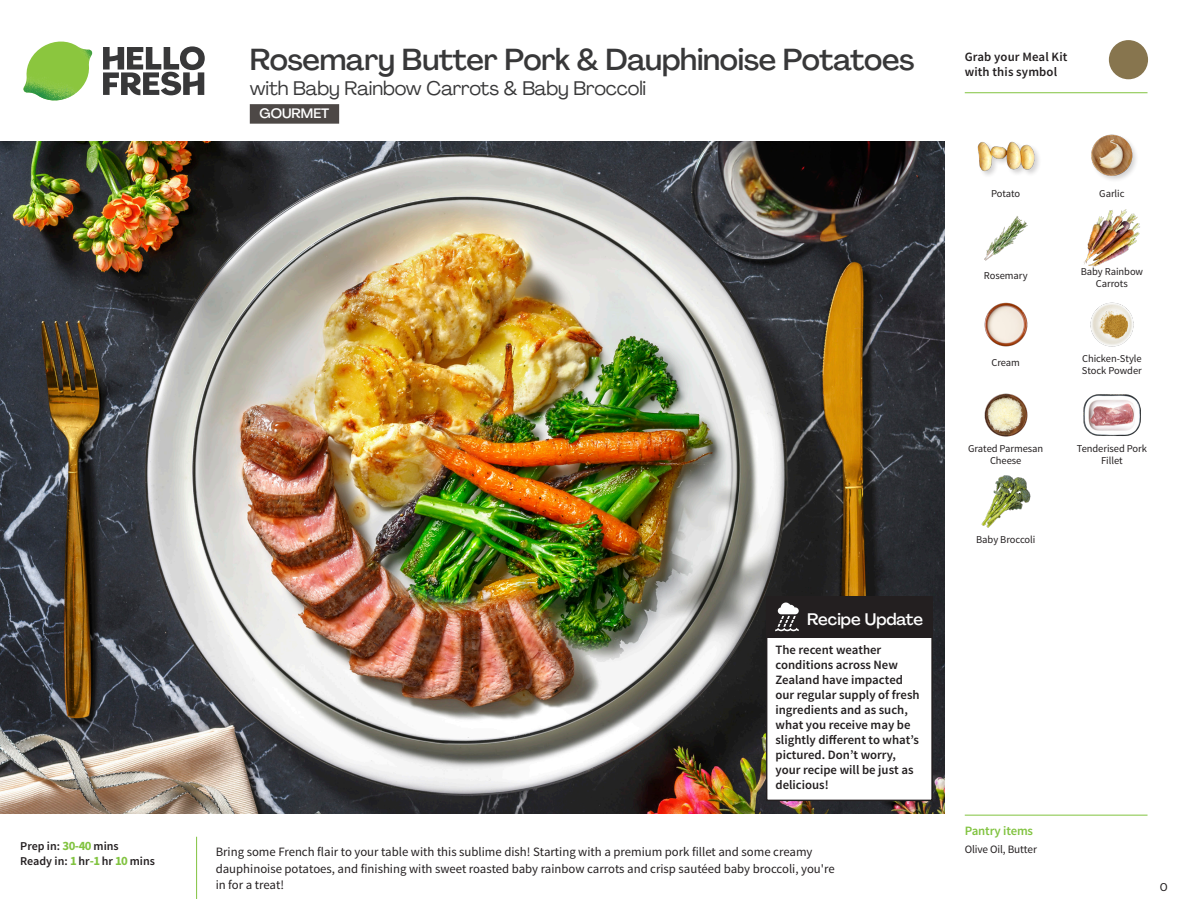
<style>
.page{position:relative;width:1188px;height:918px;background:#fff}
.page>*{position:absolute;margin:0;border:0;box-sizing:border-box;transform-origin:0 0}
._15_Titel_UK{font:500 30px "Agrandir";letter-spacing:-.01em;color:#383839}
._15_Titel_UK-2{font:19.5px "Agrandir";letter-spacing:-.01em;color:#383839}
.Steps_Text_AU{font:500 16.5px "Agrandir";color:#fff}
.t1{font:500 13.5px "Agrandir";color:#fff}
.Steps_Text_AU-2{font:600 12.75px/15px "Source Sans Pro";color:#231f20}
.Step_6_Text_AU{font:12.75px/16.5px "Source Sans Pro";color:#231f20}
._04_Headers_Front{font:600 12.75px "Source Sans Pro";letter-spacing:-.01em;color:#81c340}
._04_Intro{font:600 12px "Source Sans Pro";color:#231f20}
.t2{font:12px "Source Sans Pro";color:#231f20}
._05_Pantry{font:11.25px "Source Sans Pro";letter-spacing:-.01em;color:#231f20}
._18_FRONT_ingredient{font:10.5px/12px "Source Sans Pro";letter-spacing:-.005em;color:#231f20;text-align:center}
.s1{font-weight:700;font-size:12.75px;color:#81c340}
</style>
<div class="page">
<svg style="left:103px;top:46px;width:102px;height:49px"></svg>
<img style="left:23px;top:42px;width:69px;height:59px">
<img style="left:0;top:142px;width:945px;height:672px">
<div style="left:767px;top:605px;width:165px;height:195px;background:#fff"></div>
<div style="left:766px;top:604px;width:167px;height:197px;border:2px solid #231f20"></div>
<div style="left:766px;top:596px;width:167px;height:41px;background:#231f20"></div>
<svg style="left:775px;top:603px;width:24px;height:28px"></svg>
<div style="left:250px;top:104px;width:89px;height:20px;background:#4d4846"></div>
<img style="left:1090px;top:302px;width:44px;height:45px">
<img style="left:981px;top:475px;width:50px;height:53px">
<img style="left:984px;top:393px;width:44px;height:44px">
<img style="left:1083px;top:394px;width:58px;height:42px">
<img style="left:984px;top:302px;width:44px;height:45px">
<img style="left:984px;top:216px;width:44px;height:45px">
<img style="left:1084px;top:209px;width:56px;height:58px">
<div style="left:977px;top:141px;width:65px;height:37px;background:#231f20;opacity:.2"></div>
<img style="left:977px;top:141px;width:57px;height:37px">
<img style="left:1091px;top:134px;width:45px;height:46px">
<hr style="left:965px;top:815px;width:183px;height:1px;background:#81c340">
<svg style="left:1091px;top:40px;width:57px;height:54px"></svg>
<hr style="left:965px;top:92px;width:183px;height:1px;background:#81c340">
<p class="_04_Intro" style="left:20px;top:839px;width:100px">Prep in: <span class="s1">30-40</span> mins</p>
<p class="_04_Intro" style="left:20px;top:854px;width:136px">Ready in: <span class="s1">1</span> hr<span class="s1">-1</span> hr <span class="s1">10</span> mins</p>
<p class="_15_Titel_UK" style="left:250px;top:41px;width:666px">Rosemary Butter Pork &amp; Dauphinoise Potatoes</p>
<p class="_15_Titel_UK-2" style="left:250px;top:76px;width:398px">with Baby Rainbow Carrots &amp; Baby Broccoli</p>
<p class="t1" style="left:260px;top:105px;width:71px">GOURMET</p>
<p class="Steps_Text_AU" style="left:807px;top:609px;width:117px">Recipe Update</p>
<p class="Steps_Text_AU-2" style="left:775px;top:643px;width:146px">The recent weather conditions across New<br>Zealand have impacted our regular supply of fresh ingredients and as such, what you receive may be slightly different to what’s pictured. Don’t worry, your recipe will be just as delicious!</p>
<p class="Step_6_Text_AU" style="left:216px;top:844px;width:620px">Bring some French flair to your table with this sublime dish! Starting with a premium pork fillet and some creamy dauphinoise potatoes, and finishing with sweet roasted baby rainbow carrots and crisp sautéed baby broccoli, you're in for a treat!</p>
<p class="Steps_Text_AU-2" style="left:965px;top:50px;width:104px">Grab your Meal Kit with this symbol</p>
<p class="_18_FRONT_ingredient" style="left:991px;top:188px;width:31px">Potato</p>
<p class="_18_FRONT_ingredient" style="left:1099px;top:188px;width:27px">Garlic</p>
<p class="_18_FRONT_ingredient" style="left:984px;top:270px;width:45px">Rosemary</p>
<p class="_18_FRONT_ingredient" style="left:1081px;top:265px;width:64px">Baby Rainbow<br>Carrots</p>
<p class="_18_FRONT_ingredient" style="left:992px;top:356px;width:30px">Cream</p>
<p class="_18_FRONT_ingredient" style="left:1082px;top:353px;width:61px;text-align:left">Chicken-Style<br>Stock Powder</p>
<p class="_18_FRONT_ingredient" style="left:968px;top:442px;width:77px">Grated Parmesan<br>Cheese</p>
<p class="_18_FRONT_ingredient" style="left:1077px;top:442px;width:72px">Tenderised Pork<br>Fillet</p>
<p class="_18_FRONT_ingredient" style="left:976px;top:533px;width:61px">Baby Broccoli</p>
<p class="_04_Headers_Front" style="left:965px;top:822px;width:70px">Pantry items</p>
<p class="_05_Pantry" style="left:965px;top:842px;width:74px">Olive Oil, Butter</p>
<p class="t2" style="left:1160px;top:879px;width:9px">O</p>
</div>
